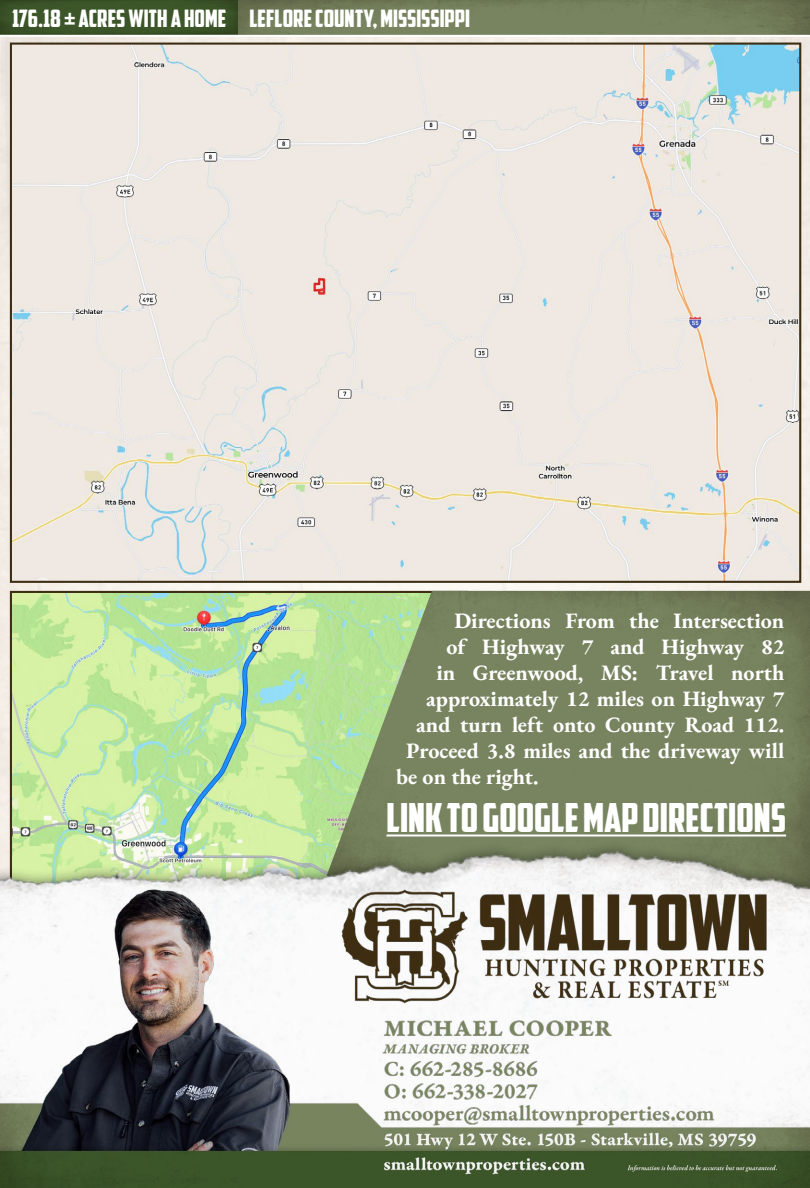
<style>
.page{position:relative;width:810px;height:1188px;background:#fff}
.page>*{position:absolute;margin:0;border:0;box-sizing:border-box;transform-origin:0 0}
.t1{font:40px "American Captain";color:#fff}
.t2{font:24px "American Captain";color:#fff}
.t3{font:22px "EB Garamond";color:#fff}
</style>
<div class="page">
<img style="left:0;top:37px;width:810px;height:764px">
<img style="left:238px;top:0;width:572px;height:35px">
<div style="left:0;top:0;width:238px;height:35px;background:#3c5629"></div>
<img style="left:13px;top:46px;width:785px;height:534px">
<img style="left:13px;top:594px;width:305px;height:207px">
<img style="left:318px;top:591px;width:492px;height:210px">
<img style="left:0;top:801px;width:810px;height:75px">
<img style="left:0;top:876px;width:810px;height:312px">
<p class="t2" style="left:12px;top:4px;width:459px">176.18 ± ACRES WITH A HOME LEFLORE COUNTY, MISSISSIPPI</p>
<p class="t3" style="left:454px;top:607px;width:332px">Directions From the Intersection</p>
<p class="t3" style="left:446px;top:633px;width:340px">of Highway 7 and Highway 82</p>
<p class="t3" style="left:436px;top:659px;width:349px">in Greenwood, MS: Travel north</p>
<p class="t3" style="left:426px;top:685px;width:360px">approximately 12 miles on Highway 7</p>
<p class="t3" style="left:416px;top:711px;width:369px">and turn left onto County Road 112.</p>
<p class="t3" style="left:406px;top:737px;width:380px">Proceed 3.8 miles and the driveway will</p>
<p class="t3" style="left:396px;top:763px;width:144px">be on the right.</p>
<h1 class="t1" style="left:387px;top:793px;width:401px">LINK TO GOOGLE MAP DIRECTIONS</h1>
</div>
